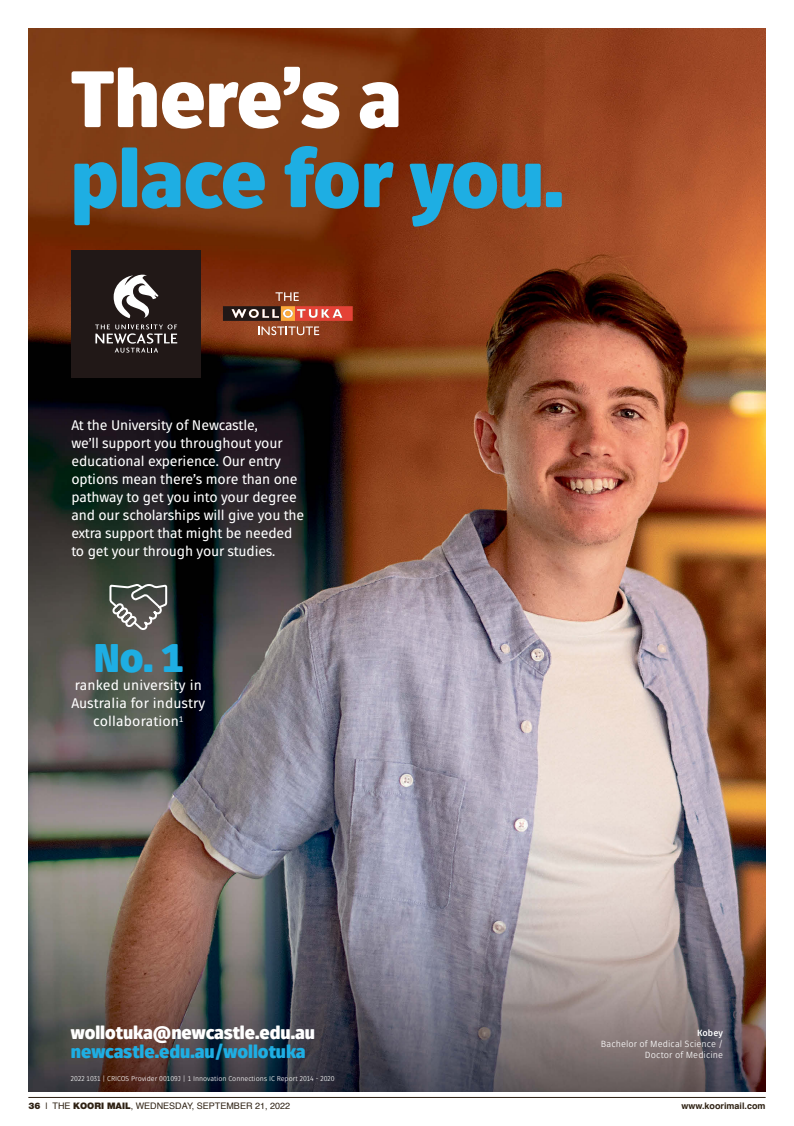
<style>
.page{position:relative;width:794px;height:1126px;background:#fff}
.page>*{position:absolute;margin:0;border:0;box-sizing:border-box;transform-origin:0 0}
.t1{font:900 79.8px "Fuse V.2 Display";color:#1eaee3}
.t2{font:900 79.8px "Fuse V.2 Display";color:#fff}
.t3{font:900 40px "Fuse V.2 Display";color:#1eaee3}
.t4{font:900 18px "Fuse V.2 Display";color:#fff}
.t5{font:900 18px "Fuse V.2 Display";color:#1eaee3}
.t6{font:14px/18px "Fuse V.2 Display";letter-spacing:-.01em;color:#fff}
.t7{font:14px/18px "Fuse V.2 Display";letter-spacing:.01em;color:#fff;text-align:center}
.t8{font:9px "Helvetica";color:#2e2113}
.t9{font:9px/11px "Fuse V.2 Display";letter-spacing:.01em;color:#fff;text-align:right}
.t10{font:700 9px "Helvetica";color:#2e2113}
.t11{font:700 9px "Fuse V.2 Display";letter-spacing:.015em;color:#fff}
.t12{font:7px "Fuse V.2 Display";color:#fff}
.s1{font-family:"Helvetica Neue LT Std";font-weight:900}
</style>
<div class="page">
<img style="left:28px;top:28px;width:737px;height:1063px">
<div style="left:71px;top:249px;width:130px;height:128px;background:#211817"></div>
<svg style="left:95px;top:324px;width:82px;height:28px"></svg>
<svg style="left:114px;top:274px;width:44px;height:44px"></svg>
<svg style="left:223px;top:292px;width:130px;height:43px;background:#984f36"></svg>
<svg style="left:107px;top:582px;width:62px;height:50px;background:#6d6e69"></svg>
<hr style="left:28px;top:1097px;width:737px;height:1px;background:#2e2113">
<h1 class="t2" style="left:71px;top:53px;width:332px">There’s a</h1>
<h1 class="t1" style="left:71px;top:133px;width:494px">place for you.</h1>
<p class="t6" style="left:71px;top:416px;width:234px">At the University of Newcastle,<br>we’ll support you throughout your educational experience. Our entry options mean there’s more than one pathway to get you into your degree and our scholarships will give you the extra support that might be needed to get your through your studies.</p>
<h2 class="t3" style="left:94px;top:635px;width:91px">No. 1</h2>
<p class="t7" style="left:71px;top:676px;width:135px">ranked university in<br>Australia for industry collaboration<sup>1</sup></p>
<p class="t4" style="left:71px;top:1022px;width:246px">wollotuka@newcastle.edu.au</p>
<p class="t5" style="left:71px;top:1041px;width:236px">newcastle.edu.au/wollotuka</p>
<p class="t12" style="left:71px;top:1074px;width:265px">2022 1031 | CRICOS Provider 00109J | 1 Innovation Connections IC Report 2014 - 2020</p>
<p class="t11" style="left:697px;top:1027px;width:27px">Kobey</p>
<p class="t9" style="left:601px;top:1038px;width:124px">Bachelor of Medical Science /<br>Doctor of Medicine</p>
<p class="t8" style="left:28px;top:1101px;width:263px"><span class="s1">36</span> | THE <span class="s1">KOORI MAIL</span>, WEDNESDAY, SEPTEMBER 21, 2022</p>
<p class="t10" style="left:681px;top:1102px;width:86px">www.koorimail.com</p>
</div>
